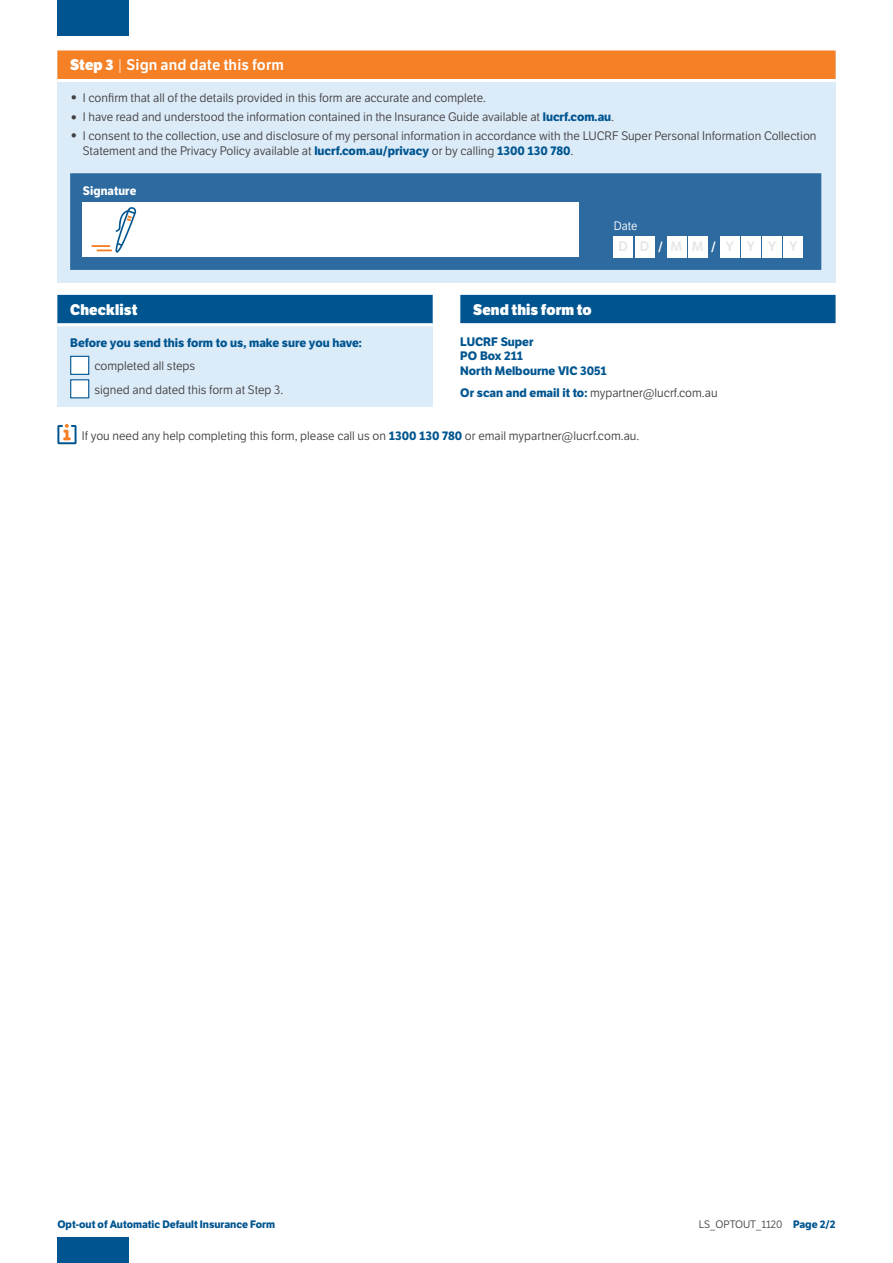
<style>
.page{position:relative;width:893px;height:1263px;background:#fff}
.page>*{position:absolute;margin:0;border:0;box-sizing:border-box;transform-origin:0 0}
.t1{font:15px "LFT Etica SB";letter-spacing:.01em;color:#fff}
.t2{font:800 15px "LFT Etica";letter-spacing:.01em;color:#fff}
.t3{font:13.5px "LFT Etica SB";color:#e6e7e8}
.t4{font:12px/15px "LFT Etica";color:#414042}
.t5{font:700 12px/14.2px "LFT Etica";color:#005590}
.t6{font:700 12px "LFT Etica";letter-spacing:.005em;color:#fff}
.t7{font:12px "LFT Etica";color:#fff}
.t8{font:700 10.5px "LFT Etica";color:#005590}
.t9{font:10.5px "LFT Etica";color:#414042}
.s1{font-family:"LFT Etica";font-weight:800}
.s2{font-family:"LFT Etica";font-weight:300}
.s3{font-weight:700;font-size:15px}
.s4{font-weight:700;color:#005590}
.s5{font-size:12.75px;color:#fff}
</style>
<div class="page">
<div style="left:57px;top:0;width:72px;height:36px;background:#005590"></div>
<div style="left:57px;top:1237px;width:72px;height:26px;background:#005590"></div>
<div style="left:57px;top:51px;width:779px;height:232px;background:#dcebf8"></div>
<div style="left:57px;top:50px;width:779px;height:29px;background:#f58025"></div>
<hr style="left:57px;top:79px;width:779px;height:3px;background:#fff">
<div style="left:70px;top:173px;width:751px;height:97px;background:#2c6aa0"></div>
<div style="left:83px;top:203px;width:496px;height:54px;background:#fff"></div>
<svg style="left:91px;top:207px;width:45px;height:46px"></svg>
<div style="left:614px;top:236px;width:19px;height:21px;background:#fff"></div>
<div style="left:635px;top:236px;width:19px;height:21px;background:#fff"></div>
<div style="left:667px;top:236px;width:19px;height:21px;background:#fff"></div>
<div style="left:688px;top:236px;width:19px;height:21px;background:#fff"></div>
<div style="left:720px;top:236px;width:19px;height:21px;background:#fff"></div>
<div style="left:741px;top:236px;width:19px;height:21px;background:#fff"></div>
<div style="left:763px;top:236px;width:19px;height:21px;background:#fff"></div>
<div style="left:784px;top:236px;width:19px;height:21px;background:#fff"></div>
<div style="left:57px;top:295px;width:376px;height:112px;background:#dcebf8"></div>
<div style="left:57px;top:295px;width:376px;height:28px;background:#005590"></div>
<hr style="left:57px;top:323px;width:376px;height:3px;background:#fff">
<div style="left:70px;top:356px;width:19px;height:19px;background:#fff;border:1px solid #005590"></div>
<div style="left:70px;top:379px;width:19px;height:19px;background:#fff;border:1px solid #005590"></div>
<div style="left:460px;top:295px;width:376px;height:28px;background:#005590"></div>
<svg style="left:57px;top:424px;width:20px;height:20px"></svg>
<p class="t1" style="left:70px;top:56px;width:215px"><span class="s1">Step 3</span> <span class="s2">|</span> Sign and date this form</p>
<p class="t4" style="left:70px;top:90px;width:417px"><span class="s3">•</span> I confirm that all of the details provided in this form are accurate and complete.</p>
<p class="t4" style="left:70px;top:110px;width:545px"><span class="s3">•</span> I have read and understood the information contained in the Insurance Guide available at <span class="s4">lucrf.com.au</span>.</p>
<p class="t4" style="left:83px;top:128px;width:735px;text-indent:-13px"><span class="s3">•</span> I consent to the collection, use and disclosure of my personal information in accordance with the LUCRF Super Personal Information Collection<br>Statement and the Privacy Policy available at <span class="s4">lucrf.com.au/privacy</span> or by calling <span class="s4">1300 130 780</span>.</p>
<p class="t6" style="left:83px;top:183px;width:55px">Signature</p>
<p class="t7" style="left:614px;top:218px;width:25px">Date</p>
<p class="t3" style="left:618px;top:238px;width:181px">D D<span class="s5">/</span>MM<span class="s5">/</span>Y Y Y Y</p>
<p class="t2" style="left:70px;top:300px;width:69px">Checklist</p>
<p class="t5" style="left:70px;top:336px;width:293px">Before you send this form to us, make sure you have:</p>
<p class="t4" style="left:94px;top:355px;width:190px;line-height:23.5px">completed all steps<br>signed and dated this form at Step 3.</p>
<p class="t2" style="left:473px;top:300px;width:120px">Send this form to</p>
<p class="t5" style="left:460px;top:335px;width:148px">LUCRF Super<br>PO Box 211<br>North Melbourne VIC 3051</p>
<p class="t4" style="left:460px;top:386px;width:259px"><span class="s4">Or scan and email it to:</span> mypartner@lucrf.com.au</p>
<p class="t4" style="left:82px;top:428px;width:559px">If you need any help completing this form, please call us on <span class="s4">1300 130 780</span> or email mypartner@lucrf.com.au.</p>
<p class="t8" style="left:57px;top:1218px;width:219px">Opt-out of Automatic Default Insurance Form</p>
<p class="t9" style="left:699px;top:1218px;width:138px">LS_OPTOUT_1120 <span class="s4">Page 2/2</span></p>
</div>
